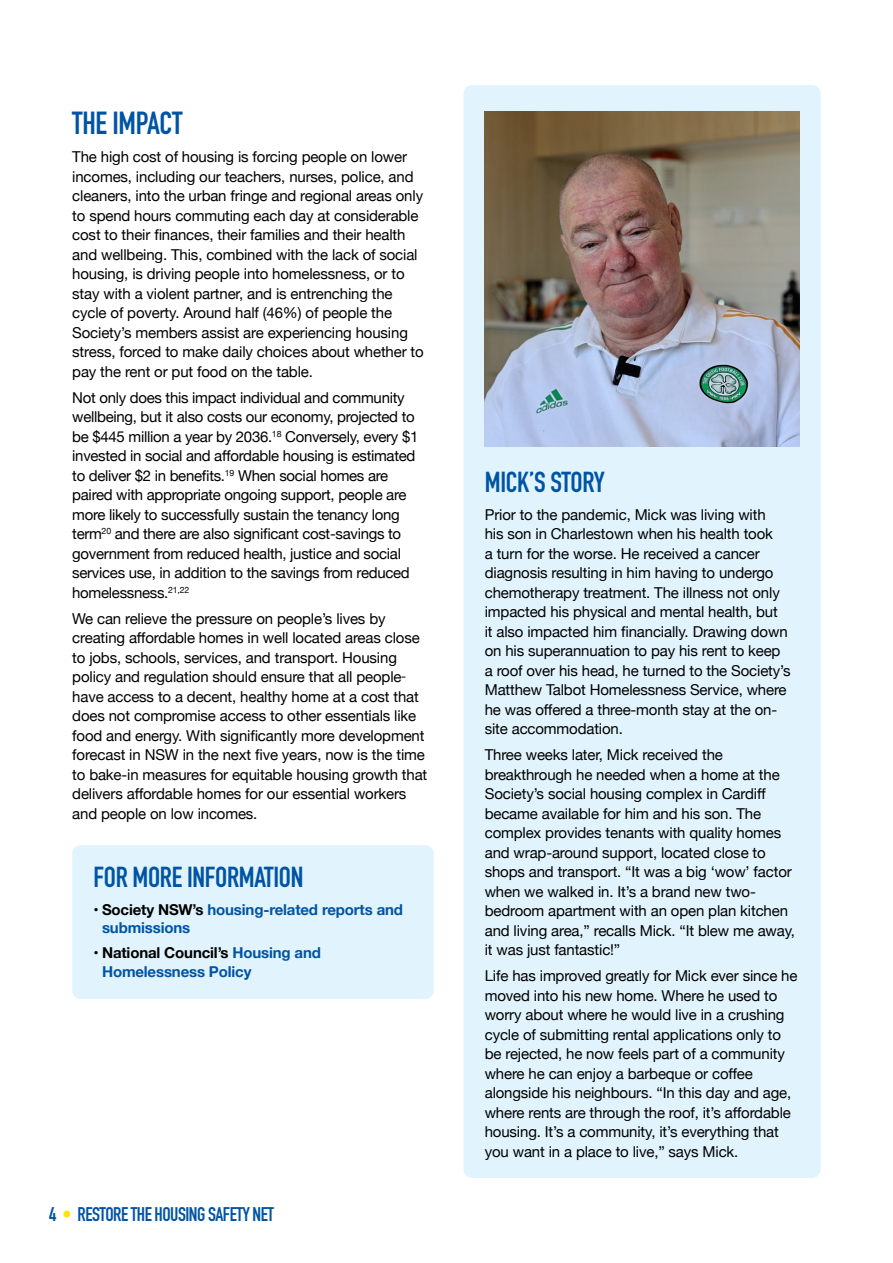
<style>
.page{position:relative;width:893px;height:1263px;background:#fff}
.page>*{position:absolute;margin:0;border:0;box-sizing:border-box;transform-origin:0 0}
.t1{font:700 31.5px "DIN Condensed";letter-spacing:-.01em;color:#0054a4}
.t2{font:700 28.5px "DIN Condensed";letter-spacing:-.01em;color:#0054a4}
.t3{font:700 19.5px "DIN Condensed";letter-spacing:-.025em;color:#0054a4}
.t4{font:15px/19.5px "Helvetica Neue";letter-spacing:-.01em;color:#000}
.t5{font:700 15px/18.8px "Helvetica Neue";letter-spacing:-.01em;color:#0054a4}
.s1{color:#000}
.s2{color:#fce50c}
</style>
<div class="page">
<div style="left:72px;top:845px;width:362px;height:154px;background:#e1f4fd;border-radius:9px"></div>
<div style="left:463px;top:85px;width:358px;height:1093px;background:#e1f4fd;border-radius:9px"></div>
<img style="left:485px;top:112px;width:314px;height:334px">
<h1 class="t1" style="left:72px;top:102px;width:112px">THE IMPACT</h1>
<p class="t4" style="left:72px;top:148px;width:353px">The high cost of housing is forcing people on lower incomes, including our teachers, nurses, police, and cleaners, into the urban fringe and regional areas only to spend hours commuting each day at considerable cost to their finances, their families and their health and wellbeing. This, combined with the lack of social housing, is driving people into homelessness, or to stay with a violent partner, and is entrenching the cycle of poverty. Around half (46%) of people the Society’s members assist are experiencing housing stress, forced to make daily choices about whether to pay the rent or put food on the table.</p>
<p class="t4" style="left:72px;top:388px;width:348px">Not only does this impact individual and community wellbeing, but it also costs our economy, projected to be $445 million a year by 2036.<sup>18</sup> Conversely, every $1 invested in social and affordable housing is estimated to deliver $2 in benefits.<sup>19</sup> When social homes are paired with appropriate ongoing support, people are more likely to successfully sustain the tenancy long term<sup>20</sup> and there are also significant cost-savings to government from reduced health, justice and social services use, in addition to the savings from reduced homelessness.<sup>21,22</sup></p>
<p class="t4" style="left:72px;top:609px;width:357px">We can relieve the pressure on people’s lives by creating affordable homes in well located areas close to jobs, schools, services, and transport. Housing policy and regulation should ensure that all people have access to a decent, healthy home at a cost that does not compromise access to other essentials like food and energy. With significantly more development forecast in NSW in the next five years, now is the time to bake-in measures for equitable housing growth that delivers affordable homes for our essential workers and people on low incomes.</p>
<h2 class="t2" style="left:94px;top:858px;width:211px">FOR MORE INFORMATION</h2>
<p class="t5" style="left:102px;top:900px;width:302px;text-indent:-9px"><span class="s1">• Society NSW’s</span> housing-related reports and submissions</p>
<p class="t5" style="left:102px;top:944px;width:220px;text-indent:-9px"><span class="s1">• National Council’s</span> Housing and<br>Homelessness Policy</p>
<h3 class="t3" style="left:49px;top:1201px;width:226px">4 <span class="s2">•</span> RESTORE THE HOUSING SAFETY NET</h3>
<h2 class="t2" style="left:485px;top:463px;width:121px">MICK’S STORY</h2>
<p class="t4" style="left:485px;top:506px;width:307px">Prior to the pandemic, Mick was living with<br>his son in Charlestown when his health took<br>a turn for the worse. He received a cancer diagnosis resulting in him having to undergo chemotherapy treatment. The illness not only impacted his physical and mental health, but<br>it also impacted him financially. Drawing down on his superannuation to pay his rent to keep a roof over his head, he turned to the Society’s Matthew Talbot Homelessness Service, where he was offered a three-month stay at the on&shy;site accommodation.</p>
<p class="t4" style="left:485px;top:746px;width:312px">Three weeks later, Mick received the breakthrough he needed when a home at the Society’s social housing complex in Cardiff became available for him and his son. The complex provides tenants with quality homes and wrap-around support, located close to shops and transport. “It was a big ‘wow’ factor when we walked in. It’s a brand new two&shy;bedroom apartment with an open plan kitchen and living area,” recalls Mick. “It blew me away, it was just fantastic!”</p>
<p class="t4" style="left:485px;top:967px;width:314px">Life has improved greatly for Mick ever since he moved into his new home. Where he used to worry about where he would live in a crushing cycle of submitting rental applications only to be rejected, he now feels part of a community where he can enjoy a barbeque or coffee alongside his neighbours. “In this day and age, where rents are through the roof, it’s affordable housing. It’s a community, it’s everything that you want in a place to live,” says Mick.</p>
</div>
